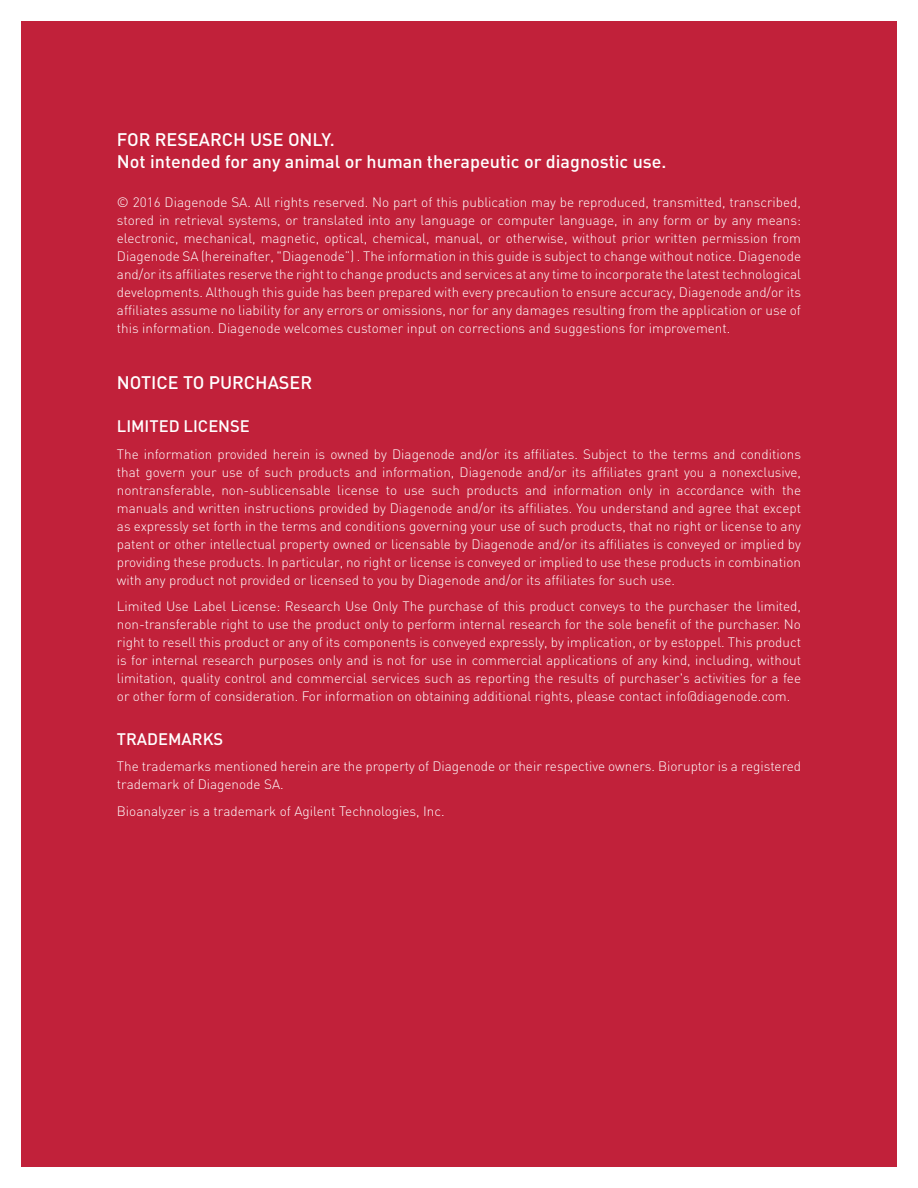
<style>
.page{position:relative;width:918px;height:1188px;background:#fff}
.page>*{position:absolute;margin:0;border:0;box-sizing:border-box;transform-origin:0 0}
.t1{font:500 18px "DIN";color:#fff}
.t2{font:500 16.5px "DIN";color:#fff}
.t3{font:300 13.5px/18px "DIN";color:#fff;text-align:justify}
</style>
<div class="page">
<div style="left:21px;top:21px;width:876px;height:1146px;background:#c1213a"></div>
<p class="t1" style="left:117px;top:128px;width:219px">FOR RESEARCH USE ONLY.</p>
<p class="t1" style="left:117px;top:150px;width:551px">Not intended for any animal or human therapeutic or diagnostic use.</p>
<p class="t3" style="left:117px;top:193px;width:686px">© 2016 Diagenode SA. All rights reserved. No part of this publication may be reproduced, transmitted, transcribed, stored in retrieval systems, or translated into any language or computer language, in any form or by any means: electronic, mechanical, magnetic, optical, chemical, manual, or otherwise, without prior written permission from Diagenode SA (hereinafter, "Diagenode”) . The information in this guide is subject to change without notice. Diagenode and/or its affiliates reserve the right to change products and services at any time to incorporate the latest technological developments. Although this guide has been prepared with every precaution to ensure accuracy, Diagenode and/or its affiliates assume no liability for any errors or omissions, nor for any damages resulting from the application or use of this information. Diagenode welcomes customer input on corrections and suggestions for improvement.</p>
<p class="t1" style="left:117px;top:371px;width:197px">NOTICE TO PURCHASER</p>
<p class="t2" style="left:117px;top:416px;width:134px">LIMITED LICENSE</p>
<p class="t3" style="left:117px;top:445px;width:686px">The information provided herein is owned by Diagenode and/or its affiliates. Subject to the terms and conditions that govern your use of such products and information, Diagenode and/or its affiliates grant you a nonexclusive, nontransferable, non-sublicensable license to use such products and information only in accordance with the manuals and written instructions provided by Diagenode and/or its affiliates. You understand and agree that except as expressly set forth in the terms and conditions governing your use of such products, that no right or license to any patent or other intellectual property owned or licensable by Diagenode and/or its affiliates is conveyed or implied by providing these products. In particular, no right or license is conveyed or implied to use these products in combination with any product not provided or licensed to you by Diagenode and/or its affiliates for such use.</p>
<p class="t3" style="left:117px;top:597px;width:686px">Limited Use Label License: Research Use Only The purchase of this product conveys to the purchaser the limited, non-transferable right to use the product only to perform internal research for the sole benefit of the purchaser. No right to resell this product or any of its components is conveyed expressly, by implication, or by estoppel. This product is for internal research purposes only and is not for use in commercial applications of any kind, including, without limitation, quality control and commercial services such as reporting the results of purchaser's activities for a fee or other form of consideration. For information on obtaining additional rights, please contact info@diagenode.com.</p>
<p class="t2" style="left:117px;top:728px;width:108px">TRADEMARKS</p>
<p class="t3" style="left:117px;top:758px;width:686px">The trademarks mentioned herein are the property of Diagenode or their respective owners. Bioruptor is a registered trademark of Diagenode SA.</p>
<p class="t3" style="left:117px;top:802px;width:329px">Bioanalyzer is a trademark of Agilent Technologies, Inc.</p>
</div>
